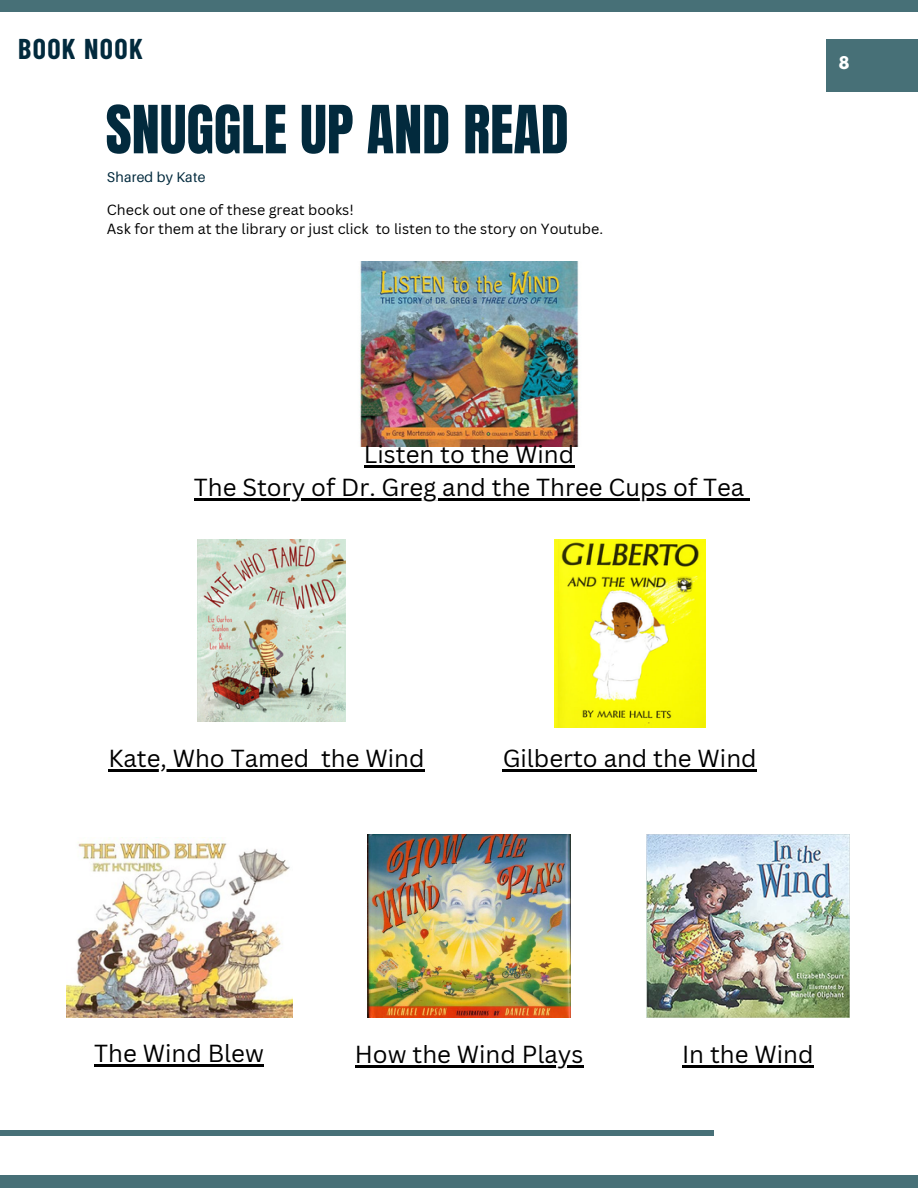
<style>
.page{position:relative;width:918px;height:1188px;background:#fff}
.page>*{position:absolute;margin:0;border:0;box-sizing:border-box;transform-origin:0 0}
.t1{font:56.4px "Anton";color:#022a3d}
.t2{font:700 28.05px "Barlow Condensed";letter-spacing:.05em;color:#022a3d}
.t3{font:24px/32.7px "Canva Sans";color:#000;text-align:center}
.t4{font:700 15.45px "League Spartan";color:#fff}
.t5{font:14.25px/19.2px "Canva Sans";color:#000}
.t6{font:14.1px "Aileron";letter-spacing:.015em;color:#022a3d}
</style>
<div class="page">
<div style="left:0;top:0;width:918px;height:12px;background:#477077"></div>
<div style="left:0;top:1175px;width:918px;height:13px;background:#477077"></div>
<div style="left:826px;top:40px;width:92px;height:52px;background:#477077"></div>
<div style="left:0;top:1130px;width:714px;height:6px;background:#477077"></div>
<img style="left:646px;top:835px;width:204px;height:182px">
<img style="left:197px;top:539px;width:149px;height:183px">
<img style="left:555px;top:539px;width:150px;height:188px">
<img style="left:66px;top:837px;width:226px;height:180px">
<img style="left:360px;top:262px;width:219px;height:184px">
<img style="left:367px;top:835px;width:204px;height:182px">
<hr style="left:94px;top:1064px;width:170px;height:3px;background:#000">
<hr style="left:364px;top:465px;width:210px;height:3px;background:#000">
<hr style="left:194px;top:498px;width:550px;height:2px;background:#000">
<svg style="left:744px;top:498px;width:6px;height:2px"></svg>
<hr style="left:682px;top:1065px;width:132px;height:2px;background:#000">
<hr style="left:108px;top:769px;width:201px;height:3px;background:#000">
<svg style="left:309px;top:769px;width:12px;height:3px"></svg>
<hr style="left:321px;top:769px;width:104px;height:3px;background:#000">
<hr style="left:355px;top:1065px;width:228px;height:2px;background:#000">
<hr style="left:503px;top:769px;width:254px;height:3px;background:#000">
<p class="t2" style="left:18px;top:31px;width:126px">BOOK NOOK</p>
<h1 class="t1" style="left:106px;top:89px;width:464px">SNUGGLE UP AND READ</h1>
<p class="t6" style="left:107px;top:169px;width:100px">Shared by Kate</p>
<p class="t5" style="left:107px;top:200px;width:498px">Check out one of these great books!<br>Ask for them at the library or just click to listen to the story on Youtube.</p>
<p class="t3" style="left:194px;top:437px;width:552px">Listen to the Wind<br>The Story of Dr. Greg and the Three Cups of Tea</p>
<p class="t4" style="left:839px;top:55px;width:12px">8</p>
<p class="t3" style="left:108px;top:741px;width:318px">Kate, Who Tamed the Wind</p>
<p class="t3" style="left:503px;top:741px;width:256px">Gilberto and the Wind</p>
<p class="t3" style="left:94px;top:1036px;width:171px">The Wind Blew</p>
<p class="t3" style="left:355px;top:1037px;width:230px">How the Wind Plays</p>
<p class="t3" style="left:682px;top:1037px;width:133px">In the Wind</p>
</div>
